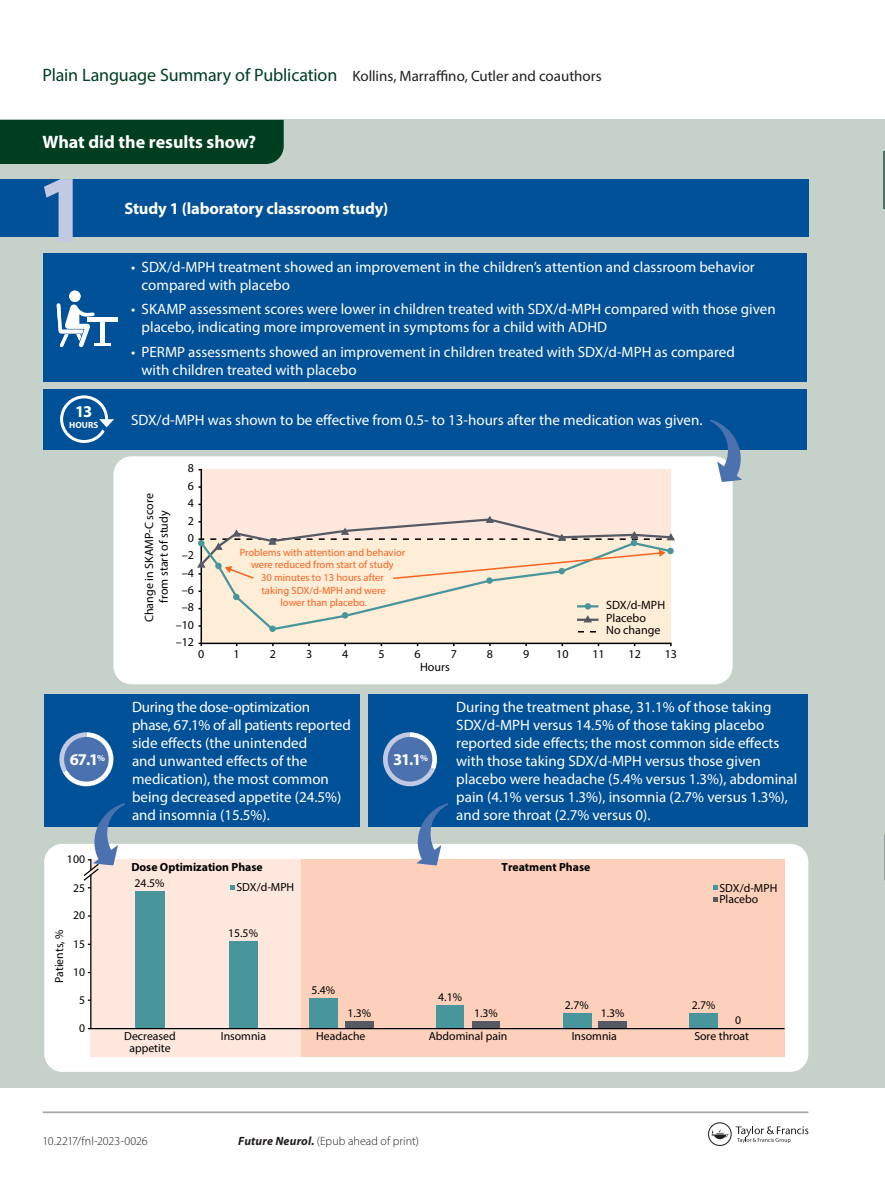
<style>
.page{position:relative;width:885px;height:1191px;background:#fff}
.page>*{position:absolute;margin:0;border:0;box-sizing:border-box;transform-origin:0 0}
.t1{font:700 96px "Myriad Pro";color:#c2cae3}
.abstract{font:700 18px "Myriad Pro";color:#fff}
.t2{font:700 16.5px "Myriad Pro";letter-spacing:-.01em;color:#fff}
.t3{font:15px/18px "Myriad Pro";color:#fff}
.t4{font:15px "Myriad Pro";color:#231f20}
.t5{font:12px/17.4px "Myriad Pro";color:#000}
.t6{font:300 12px "Myriad Pro";letter-spacing:.005em;color:#231f20}
.t7{font:11.7px/11.7px "Myriad Pro";color:#000;text-align:center}
.t8{font:700 11.7px "Myriad Pro";color:#000}
.t9{font:10.5px/12.6px "Myriad Pro";color:#f76321;text-align:center}
.t10{font:700 9px "Myriad Pro";color:#fff}
.s1{font-size:18px;color:#003e20}
.s2{font-weight:700;font-style:italic}
</style>
<div class="page">
<svg style="left:708px;top:1122px;width:100px;height:24px"></svg>
<div style="left:0;top:119px;width:884px;height:968px;background:#c5d1c9"></div>
<div style="left:113px;top:456px;width:619px;height:228px;background:#fff;border-radius:18px"></div>
<div style="left:44px;top:844px;width:764px;height:227px;background:#fff;border-radius:18px"></div>
<div style="left:0;top:179px;width:808px;height:58px;background:#015198"></div>
<div style="left:43px;top:253px;width:763px;height:129px;background:#015198"></div>
<div style="left:43px;top:389px;width:763px;height:61px;background:#015198"></div>
<div style="left:44px;top:694px;width:315px;height:132px;background:#015198"></div>
<div style="left:368px;top:694px;width:439px;height:132px;background:#015198"></div>
<svg style="left:60px;top:395px;width:54px;height:48px"></svg>
<svg style="left:59px;top:732px;width:54px;height:54px"></svg>
<svg style="left:383px;top:732px;width:54px;height:55px"></svg>
<svg style="left:709px;top:419px;width:33px;height:63px"></svg>
<hr style="left:87px;top:317px;width:30px;height:4px;background:#fff">
<hr style="left:100px;top:320px;width:4px;height:24px;background:#fff">
<hr style="left:94px;top:343px;width:16px;height:3px;background:#fff">
<svg style="left:57px;top:290px;width:38px;height:57px"></svg>
<div style="left:0;top:120px;width:284px;height:44px;background:#003e20"></div>
<svg style="left:200px;top:468px;width:472px;height:177px;background:#f7e3d7"></svg>
<svg style="left:198px;top:642px;width:4px;height:4px"></svg>
<div style="left:198px;top:580px;width:474px;height:51px;background:#ffeed7"></div>
<div style="left:486px;top:577px;width:6px;height:7px;background:#48959c;border-radius:50%"></div>
<hr style="left:577px;top:605px;width:21px;height:2px;background:#48959c">
<div style="left:584px;top:603px;width:7px;height:6px;background:#48959c;border-radius:50%"></div>
<hr style="left:577px;top:618px;width:21px;height:3px;background:#545963">
<svg style="left:342px;top:612px;width:6px;height:6px"></svg>
<div style="left:269px;top:625px;width:7px;height:7px;background:#48959c;border-radius:50%"></div>
<div style="left:233px;top:593px;width:6px;height:7px;background:#48959c;border-radius:50%"></div>
<svg style="left:582px;top:614px;width:11px;height:10px"></svg>
<svg style="left:197px;top:515px;width:478px;height:65px;background:#f0dfce"></svg>
<svg style="left:578px;top:631px;width:21px;height:1px"></svg>
<div style="left:300px;top:859px;width:484px;height:197px;background:#fdd0bc"></div>
<div style="left:91px;top:859px;width:210px;height:197px;background:#fee8de"></div>
<svg style="left:90px;top:874px;width:695px;height:155px"></svg>
<hr style="left:883px;top:151px;width:1px;height:58px;background:#4a745f">
<svg style="left:884px;top:834px;width:1px;height:46px"></svg>
<svg style="left:83px;top:803px;width:42px;height:78px"></svg>
<svg style="left:410px;top:803px;width:38px;height:62px"></svg>
<hr style="left:43px;top:1111px;width:765px;height:2px;background:#a8a9ad">
<p class="t4" style="left:43px;top:67px;width:560px"><span class="s1">Plain Language Summary of Publication</span> Kollins, Marraffino, Cutler and coauthors</p>
<p class="abstract" style="left:42px;top:131px;width:215px">What did the results show?</p>
<p class="t1" style="left:36px;top:146px;width:55px">1</p>
<p class="t2" style="left:75px;top:401px;width:19px">13</p>
<p class="t10" style="left:69px;top:419px;width:30px">HOURS</p>
<p class="t2" style="left:70px;top:749px;width:37px">67.1<sup>%</sup></p>
<p class="t7" style="left:67px;top:853px;width:20px">100</p>
<p class="t7" style="left:73px;top:881px;width:14px">25</p>
<p class="t7" style="left:53px;top:983px;width:55px;rotate:-90deg">Patients, %</p>
<p class="t7" style="left:73px;top:909px;width:14px">20</p>
<p class="t7" style="left:73px;top:937px;width:14px">15</p>
<p class="t7" style="left:73px;top:965px;width:14px">10</p>
<p class="t7" style="left:79px;top:994px;width:8px">5</p>
<p class="t7" style="left:79px;top:1022px;width:8px">0</p>
<p class="t2" style="left:124px;top:198px;width:265px">Study 1 (laboratory classroom study)</p>
<p class="t3" style="left:142px;top:257px;width:614px;text-indent:-11px">• SDX/d-MPH treatment showed an improvement in the children’s attention and classroom behavior compared with placebo</p>
<p class="t3" style="left:142px;top:300px;width:635px;text-indent:-11px">• SKAMP assessment scores were lower in children treated with SDX/d-MPH compared with those given placebo, indicating more improvement in symptoms for a child with ADHD</p>
<p class="t3" style="left:142px;top:343px;width:594px;text-indent:-11px">• PERMP assessments showed an improvement in children treated with SDX/d-MPH as compared with children treated with placebo</p>
<p class="t3" style="left:131px;top:411px;width:573px">SDX/d-MPH was shown to be effective from 0.5- to 13-hours after the medication was given.</p>
<p class="t5" style="left:176px;top:459px;width:20px;text-align:right">8<br>6<br>4<br>2<br>0 –2 –4 –6 –8 –10 –12</p>
<p class="t5" style="left:142px;top:622px;width:130px;line-height:14.4px;text-align:center;rotate:-90deg">Change in SKAMP-C score from start of study</p>
<p class="t9" style="left:240px;top:546px;width:167px">Problems with attention and behavior were reduced from start of study<br>30 minutes to 13 hours after<br>taking SDX/d-MPH and were<br>lower than placebo.</p>
<p class="t5" style="left:606px;top:598px;width:60px;line-height:12.8px">SDX/d-MPH<br>Placebo</p>
<p class="t5" style="left:628px;top:645px;width:14px">12</p>
<p class="t5" style="left:664px;top:645px;width:14px">13</p>
<p class="t5" style="left:606px;top:621px;width:56px">No change</p>
<p class="t5" style="left:198px;top:645px;width:8px">0</p>
<p class="t5" style="left:233px;top:645px;width:8px">1</p>
<p class="t5" style="left:270px;top:645px;width:8px">2</p>
<p class="t5" style="left:306px;top:645px;width:8px">3</p>
<p class="t5" style="left:342px;top:645px;width:8px">4</p>
<p class="t5" style="left:378px;top:645px;width:8px">5</p>
<p class="t5" style="left:420px;top:648px;width:31px;line-height:12.8px;text-indent:-6px">6<br>Hours</p>
<p class="t5" style="left:450px;top:645px;width:8px">7</p>
<p class="t5" style="left:487px;top:645px;width:8px">8</p>
<p class="t5" style="left:523px;top:645px;width:8px">9</p>
<p class="t5" style="left:556px;top:645px;width:14px">10</p>
<p class="t5" style="left:592px;top:645px;width:14px">11</p>
<p class="t3" style="left:132px;top:697px;width:220px">During the dose-optimization phase, 67.1% of all patients reported side effects (the unintended<br>and unwanted effects of the medication), the most common being decreased appetite (24.5%) and insomnia (15.5%).</p>
<p class="t3" style="left:456px;top:697px;width:342px">During the treatment phase, 31.1% of those taking SDX/d-MPH versus 14.5% of those taking placebo reported side effects; the most common side effects with those taking SDX/d-MPH versus those given placebo were headache (5.4% versus 1.3%), abdominal pain (4.1% versus 1.3%), insomnia (2.7% versus 1.3%), and sore throat (2.7% versus 0).</p>
<p class="t2" style="left:393px;top:749px;width:37px">31.1<sup>%</sup></p>
<p class="t8" style="left:131px;top:860px;width:133px">Dose Optimization Phase</p>
<p class="t8" style="left:501px;top:860px;width:90px">Treatment Phase</p>
<p class="t7" style="left:135px;top:876px;width:31px">24.5%</p>
<p class="t7" style="left:236px;top:881px;width:59px">SDX/d-MPH</p>
<p class="t7" style="left:228px;top:927px;width:31px">15.5%</p>
<p class="t7" style="left:719px;top:881px;width:59px">SDX/d-MPH</p>
<p class="t7" style="left:719px;top:893px;width:40px">Placebo</p>
<p class="t7" style="left:124px;top:1029px;width:53px">Decreased appetite</p>
<p class="t7" style="left:221px;top:1029px;width:47px">Insomnia</p>
<p class="t7" style="left:311px;top:983px;width:25px">5.4%</p>
<p class="t7" style="left:438px;top:990px;width:25px">4.1%</p>
<p class="t7" style="left:565px;top:999px;width:25px">2.7%</p>
<p class="t7" style="left:691px;top:999px;width:25px">2.7%</p>
<p class="t7" style="left:347px;top:1007px;width:25px">1.3%</p>
<p class="t7" style="left:474px;top:1007px;width:25px">1.3%</p>
<p class="t7" style="left:600px;top:1007px;width:25px">1.3%</p>
<p class="t7" style="left:735px;top:1014px;width:8px">0</p>
<p class="t7" style="left:316px;top:1029px;width:51px">Headache</p>
<p class="t7" style="left:428px;top:1029px;width:80px">Abdominal pain</p>
<p class="t7" style="left:571px;top:1029px;width:47px">Insomnia</p>
<p class="t7" style="left:694px;top:1029px;width:56px">Sore throat</p>
<p class="t6" style="left:43px;top:1133px;width:107px">10.2217/fnl-2023-0026</p>
<p class="t6" style="left:238px;top:1134px;width:182px"><span class="s2">Future Neurol.</span> (Epub ahead of print)</p>
</div>
